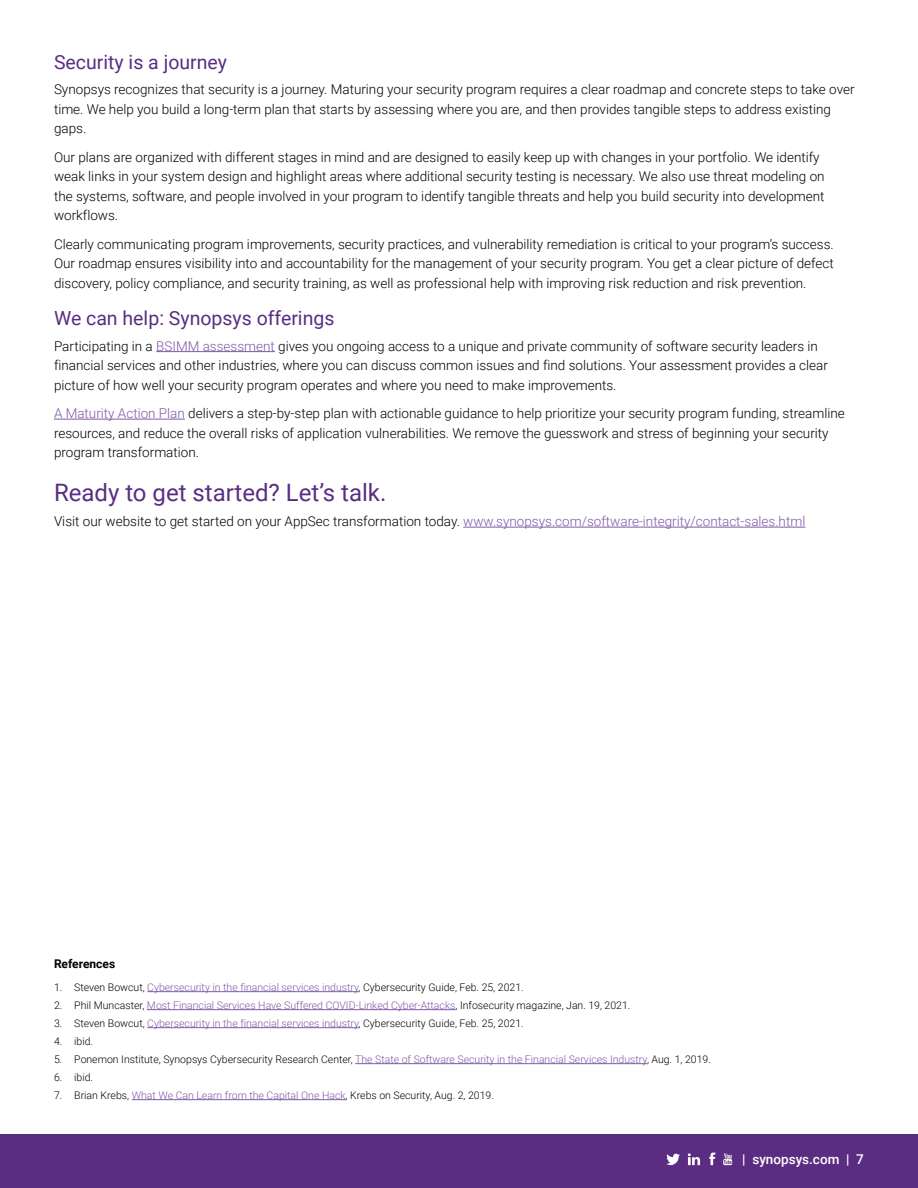
<style>
.page{position:relative;width:918px;height:1188px;background:#fff}
.page>*{position:absolute;margin:0;border:0;box-sizing:border-box;transform-origin:0 0}
.t1{font:24px "Roboto";color:#5a2d83}
.t2{font:19.5px "Roboto";color:#5a2d83}
.t3{font:300 13.5px/19.5px "Roboto";color:#000}
.t4{font:500 13.5px "Roboto";color:#fff}
.t5{font:700 12px "Roboto";color:#000}
.t6{font:300 10.5px "Roboto";color:#000}
.t7{font:300 10.5px "Roboto";color:#7f58a5}
.s1{color:#7f58a5}
.s2{color:#000}
</style>
<div class="page">
<div style="left:0;top:1134px;width:918px;height:54px;background:#5a2d83"></div>
<svg style="left:667px;top:1153px;width:13px;height:12px"></svg>
<svg style="left:709px;top:1152px;width:7px;height:13px"></svg>
<svg style="left:723px;top:1153px;width:9px;height:12px"></svg>
<svg style="left:688px;top:1153px;width:12px;height:12px"></svg>
<hr style="left:147px;top:991px;width:212px;height:1px;background:#7f58a5">
<hr style="left:147px;top:1009px;width:308px;height:1px;background:#7f58a5">
<hr style="left:147px;top:1027px;width:212px;height:1px;background:#7f58a5">
<hr style="left:355px;top:1063px;width:292px;height:1px;background:#7f58a5">
<hr style="left:132px;top:1099px;width:214px;height:1px;background:#7f58a5">
<hr style="left:156px;top:351px;width:119px;height:1px;background:#7f58a5">
<hr style="left:54px;top:419px;width:131px;height:1px;background:#7f58a5">
<hr style="left:463px;top:527px;width:342px;height:1px;background:#7f58a5">
<h2 class="t2" style="left:54px;top:48px;width:174px">Security is a journey</h2>
<p class="t3" style="left:54px;top:79px;width:802px">Synopsys recognizes that security is a journey. Maturing your security program requires a clear roadmap and concrete steps to take over time. We help you build a long-term plan that starts by assessing where you are, and then provides tangible steps to address existing gaps.</p>
<p class="t3" style="left:54px;top:147px;width:772px">Our plans are organized with different stages in mind and are designed to easily keep up with changes in your portfolio. We identify weak links in your system design and highlight areas where additional security testing is necessary. We also use threat modeling on the systems, software, and people involved in your program to identify tangible threats and help you build security into development workflows.</p>
<p class="t3" style="left:54px;top:234px;width:781px;text-align:justify">Clearly communicating program improvements, security practices, and vulnerability remediation is critical to your program’s success.<br>Our roadmap ensures visibility into and accountability for the management of your security program. You get a clear picture of defect discovery, policy compliance, and security training, as well as professional help with improving risk reduction and risk prevention.</p>
<h2 class="t2" style="left:54px;top:305px;width:282px">We can help: Synopsys offerings</h2>
<p class="t3" style="left:54px;top:336px;width:776px">Participating in a <span class="s1">BSIMM assessment</span> gives you ongoing access to a unique and private community of software security leaders in financial services and other industries, where you can discuss common issues and find solutions. Your assessment provides a clear picture of how well your security program operates and where you need to make improvements.</p>
<p class="t3" style="left:54px;top:403px;width:792px"><span class="s1">A Maturity Action Plan</span> delivers a step-by-step plan with actionable guidance to help prioritize your security program funding, streamline resources, and reduce the overall risks of application vulnerabilities. We remove the guesswork and stress of beginning your security program transformation.</p>
<h1 class="t1" style="left:54px;top:475px;width:334px">Ready to get started? Let’s talk.</h1>
<p class="t3" style="left:54px;top:511px;width:753px">Visit our website to get started on your AppSec transformation today. <span class="s1">www.synopsys.com/software-integrity/contact-sales.html</span></p>
<p class="t5" style="left:54px;top:956px;width:63px">References</p>
<p class="t6" style="left:54px;top:980px;width:471px">1. Steven Bowcut, <span class="s1">Cybersecurity in the financial services industry</span>, Cybersecurity Guide, Feb. 25, 2021.</p>
<p class="t7" style="left:54px;top:998px;width:578px"><span class="s2">2. Phil Muncaster,</span> Most Financial Services Have Suffered COVID-Linked Cyber-Attacks<span class="s2">, Infosecurity magazine, Jan. 19, 2021.</span></p>
<p class="t6" style="left:54px;top:1016px;width:471px">3. Steven Bowcut, <span class="s1">Cybersecurity in the financial services industry</span>, Cybersecurity Guide, Feb. 25, 2021.</p>
<p class="t6" style="left:54px;top:1034px;width:41px">4. ibid.</p>
<p class="t6" style="left:54px;top:1052px;width:658px">5. Ponemon Institute, Synopsys Cybersecurity Research Center, <span class="s1">The State of Software Security in the Financial Services Industry</span>, Aug. 1, 2019.</p>
<p class="t6" style="left:54px;top:1070px;width:41px">6. ibid.</p>
<p class="t6" style="left:54px;top:1088px;width:441px">7. Brian Krebs, <span class="s1">What We Can Learn from the Capital One Hack</span>, Krebs on Security, Aug. 2, 2019.</p>
<p class="t4" style="left:742px;top:1149px;width:123px">| synopsys.com | 7</p>
</div>
